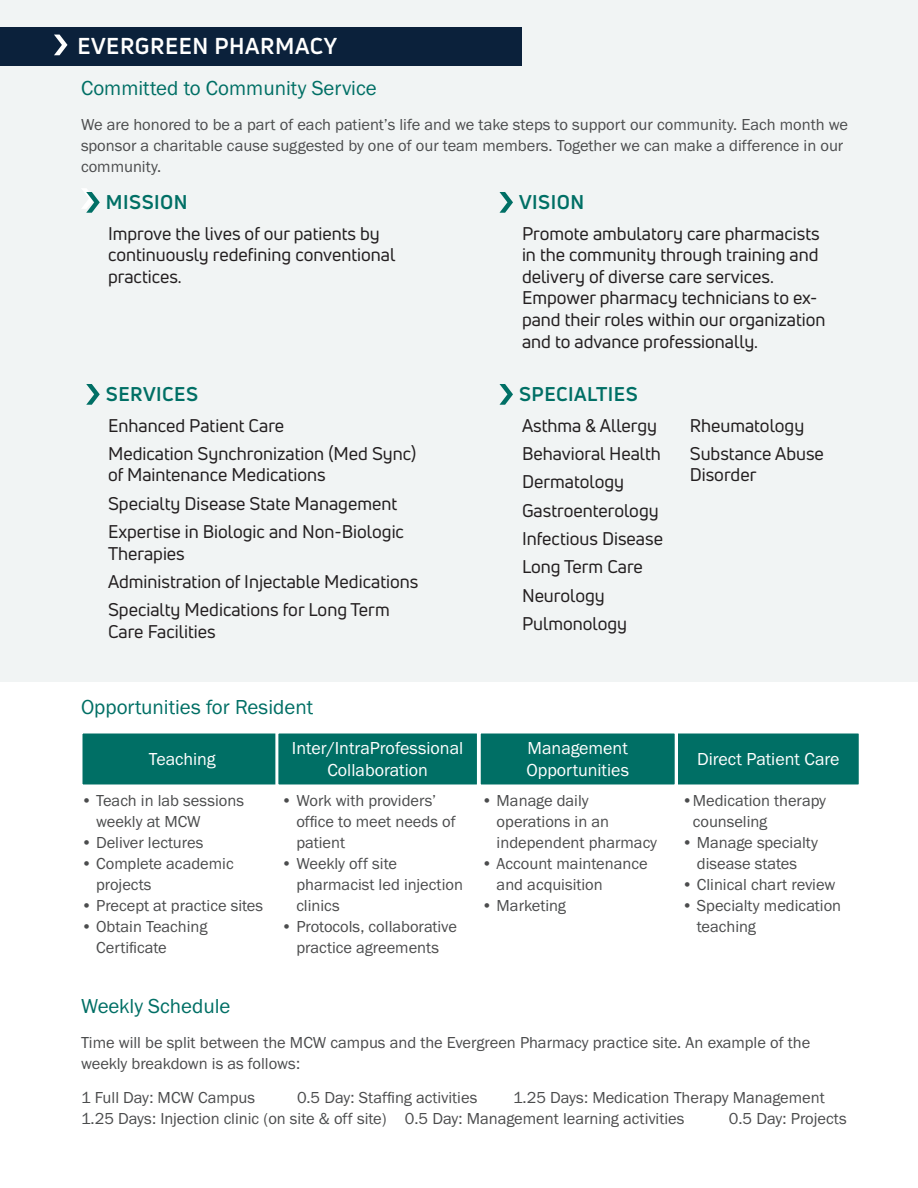
<style>
.page{position:relative;width:918px;height:1188px;background:#fff}
.page>*{position:absolute;margin:0;border:0;box-sizing:border-box;transform-origin:0 0}
.t1{font:700 22.5px "Uni Neue";letter-spacing:.025em;color:#fff}
.t2{font:21px "Franklin Gothic URW Boo";color:#006f65}
.t3{font:700 19.5px "Uni Neue";letter-spacing:.025em;color:#006f65}
.t4{font:18px/21.6px "Uni Neue";color:#231f20}
.t5{font:18px/21.6px "Franklin Gothic URW Boo";color:#fff;text-align:center}
.t6{font:16.5px/21px "Franklin Gothic URW Boo";color:#4b4c4d}
</style>
<div class="page">
<div style="left:0;top:0;width:918px;height:681px;background:#f1f4f4"></div>
<div style="left:0;top:27px;width:522px;height:39px;background:#0b213b"></div>
<svg style="left:54px;top:35px;width:13px;height:20px"></svg>
<svg style="left:82px;top:188px;width:18px;height:25px"></svg>
<svg style="left:86px;top:384px;width:14px;height:21px"></svg>
<svg style="left:500px;top:192px;width:13px;height:21px"></svg>
<svg style="left:500px;top:384px;width:13px;height:21px"></svg>
<div style="left:81px;top:732px;width:203px;height:54px;background:#006f65"></div>
<div style="left:80px;top:730px;width:205px;height:58px;border:3px solid #fff"></div>
<div style="left:277px;top:732px;width:201px;height:54px;background:#006f65"></div>
<div style="left:275px;top:730px;width:205px;height:58px;border:3px solid #fff"></div>
<div style="left:479px;top:732px;width:197px;height:54px;background:#006f65"></div>
<div style="left:478px;top:730px;width:200px;height:58px;border:3px solid #fff"></div>
<div style="left:676px;top:732px;width:184px;height:54px;background:#006f65"></div>
<div style="left:675px;top:730px;width:187px;height:58px;border:3px solid #fff"></div>
<p class="t1" style="left:77px;top:32px;width:261px">EVERGREEN PHARMACY</p>
<p class="t2" style="left:81px;top:75px;width:297px">Committed to Community Service</p>
<p class="t6" style="left:81px;top:113px;width:769px">We are honored to be a part of each patient’s life and we take steps to support our community. Each month we sponsor a charitable cause suggested by one of our team members. Together we can make a difference in our community.</p>
<p class="t3" style="left:106px;top:189px;width:83px">MISSION</p>
<p class="t3" style="left:519px;top:189px;width:67px">VISION</p>
<p class="t4" style="left:108px;top:222px;width:289px">Improve the lives of our patients by continuously redefining conventional practices.</p>
<p class="t4" style="left:522px;top:222px;width:305px">Promote ambulatory care pharmacists in the community through training and delivery of diverse care services.<br>Empower pharmacy technicians to ex&shy;pand their roles within our organization and to advance professionally.</p>
<p class="t3" style="left:106px;top:381px;width:94px">SERVICES</p>
<p class="t3" style="left:519px;top:381px;width:120px">SPECIALTIES</p>
<p class="t4" style="left:108px;top:414px;width:178px">Enhanced Patient Care</p>
<p class="t4" style="left:108px;top:442px;width:310px">Medication Synchronization (Med Sync) of Maintenance Medications</p>
<p class="t4" style="left:108px;top:492px;width:291px">Specialty Disease State Management</p>
<p class="t4" style="left:108px;top:521px;width:298px">Expertise in Biologic and Non-Biologic<br>Therapies</p>
<p class="t4" style="left:108px;top:571px;width:312px">Administration of Injectable Medications</p>
<p class="t4" style="left:108px;top:599px;width:283px">Specialty Medications for Long Term<br>Care Facilities</p>
<p class="t4" style="left:522px;top:414px;width:137px">Asthma &amp; Allergy</p>
<p class="t4" style="left:522px;top:442px;width:141px">Behavioral Health</p>
<p class="t4" style="left:522px;top:471px;width:104px">Dermatology</p>
<p class="t4" style="left:522px;top:499px;width:138px">Gastroenterology</p>
<p class="t4" style="left:522px;top:528px;width:143px">Infectious Disease</p>
<p class="t4" style="left:522px;top:556px;width:122px">Long Term Care</p>
<p class="t4" style="left:522px;top:584px;width:84px">Neurology</p>
<p class="t4" style="left:522px;top:613px;width:107px">Pulmonology</p>
<p class="t4" style="left:690px;top:414px;width:116px">Rheumatology</p>
<p class="t4" style="left:690px;top:442px;width:136px">Substance Abuse<br>Disorder</p>
<p class="t2" style="left:81px;top:694px;width:234px">Opportunities for Resident</p>
<p class="t5" style="left:149px;top:748px;width:68px">Teaching</p>
<p class="t5" style="left:292px;top:737px;width:173px">Inter/IntraProfessional<br>Collaboration</p>
<p class="t5" style="left:526px;top:737px;width:104px;text-align:left">Management<br>Opportunities</p>
<p class="t5" style="left:697px;top:748px;width:144px">Direct Patient Care</p>
<p class="t6" style="left:96px;top:790px;width:150px;text-indent:-15px">• Teach in lab sessions weekly at MCW</p>
<p class="t6" style="left:81px;top:832px;width:124px">• Deliver lectures</p>
<p class="t6" style="left:96px;top:853px;width:139px;text-indent:-15px">• Complete academic projects</p>
<p class="t6" style="left:81px;top:895px;width:184px">• Precept at practice sites</p>
<p class="t6" style="left:96px;top:916px;width:113px;text-indent:-15px">• Obtain Teaching<br>Certificate</p>
<p class="t6" style="left:296px;top:790px;width:161px;text-indent:-15px">• Work with providers’ office to meet needs of patient</p>
<p class="t6" style="left:296px;top:853px;width:168px;text-indent:-15px">• Weekly off site pharmacist led injection clinics</p>
<p class="t6" style="left:281px;top:916px;width:177px;text-align:center">• Protocols, collaborative practice agreements</p>
<p class="t6" style="left:497px;top:790px;width:162px;text-indent:-15px">• Manage daily operations in an independent pharmacy</p>
<p class="t6" style="left:497px;top:853px;width:153px;text-indent:-15px">• Account maintenance and acquisition</p>
<p class="t6" style="left:482px;top:895px;width:86px">• Marketing</p>
<p class="t6" style="left:693px;top:790px;width:135px;text-indent:-11px">•Medication therapy counseling</p>
<p class="t6" style="left:682px;top:832px;width:138px;text-align:center">• Manage specialty disease states</p>
<p class="t6" style="left:682px;top:874px;width:155px">• Clinical chart review</p>
<p class="t6" style="left:697px;top:895px;width:146px;text-indent:-15px">• Specialty medication teaching</p>
<p class="t2" style="left:81px;top:993px;width:151px">Weekly Schedule</p>
<p class="t6" style="left:81px;top:1031px;width:731px">Time will be split between the MCW campus and the Evergreen Pharmacy practice site. An example of the weekly breakdown is as follows:</p>
<p class="t6" style="left:81px;top:1087px;width:176px">1 Full Day: MCW Campus</p>
<p class="t6" style="left:297px;top:1087px;width:182px">0.5 Day: Staffing activities</p>
<p class="t6" style="left:81px;top:1087px;width:745px;text-indent:432px">1.25 Days: Medication Therapy Management<br>1.25 Days: Injection clinic (on site &amp; off site) 0.5 Day: Management learning activities</p>
<p class="t6" style="left:729px;top:1108px;width:119px">0.5 Day: Projects</p>
</div>
